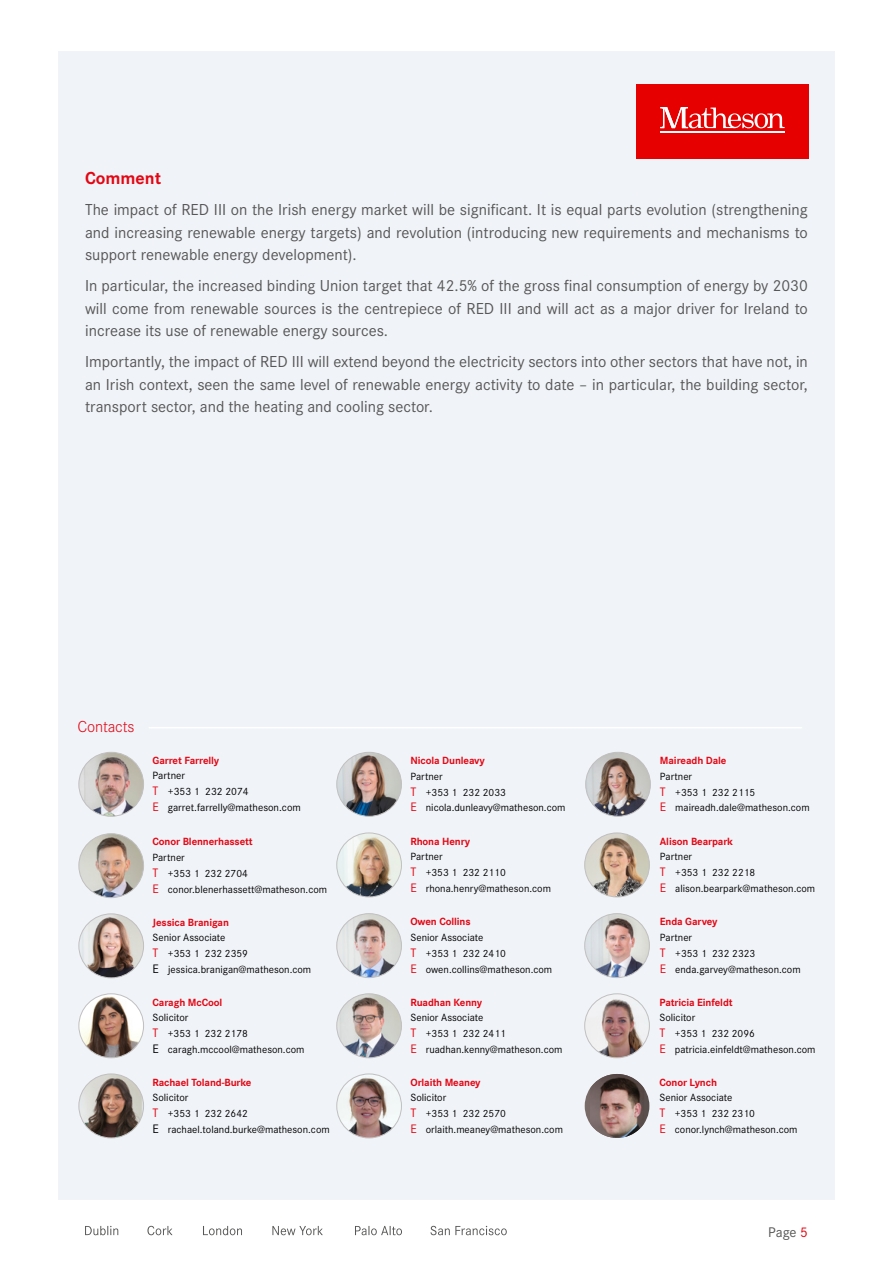
<style>
.page{position:relative;width:893px;height:1263px;background:#fff}
.page>*{position:absolute;margin:0;border:0;box-sizing:border-box;transform-origin:0 0}
.t1{font:700 18px "Corporate S Pro";color:#e30613}
.t2{font:16.5px/22.5px "Corporate S Pro";color:#575756;text-align:justify}
.t3{font:300 16.5px "Corporate S Pro";letter-spacing:-.01em;color:#e30613}
.t4{font:14.55px "Corporate S Pro";color:#575756}
.t5{font:10.95px/15.9px "Corporate S Pro";color:#000}
.t6{font:10.8px/15.8px "Corporate S Pro";color:#000}
.t7{font:700 10.8px "Corporate S Pro";letter-spacing:-.01em;color:#e30613}
.s1{font-size:12.75px;color:#e30613}
.s2{font-size:12.75px}
.s3{color:#e30613}
</style>
<div class="page">
<div style="left:58px;top:51px;width:777px;height:1148px;background:#f0f3f8"></div>
<svg style="left:85px;top:1226px;width:422px;height:9px"></svg>
<img style="left:587px;top:752px;width:63px;height:64px">
<div style="left:585px;top:752px;width:66px;height:64px;border:1px solid #c1c0c0;border-radius:50%"></div>
<img style="left:337px;top:752px;width:64px;height:64px;border-radius:32px">
<div style="left:337px;top:752px;width:65px;height:64px;border:1px solid #c1c0c0;border-radius:50%"></div>
<hr style="left:149px;top:727px;width:652px;height:1px;background:#fff">
<img style="left:79px;top:752px;width:65px;height:64px;border-radius:32px">
<div style="left:79px;top:752px;width:65px;height:64px;border:1px solid #c1c0c0;border-radius:50%"></div>
<img style="left:79px;top:914px;width:65px;height:64px;border-radius:32px">
<div style="left:79px;top:914px;width:65px;height:64px;border:1px solid #c1c0c0;border-radius:50%"></div>
<img style="left:585px;top:833px;width:64px;height:64px;border-radius:32px">
<div style="left:584px;top:833px;width:66px;height:64px;border:1px solid #c1c0c0;border-radius:50%"></div>
<img style="left:337px;top:914px;width:64px;height:64px;border-radius:32px">
<div style="left:337px;top:913px;width:65px;height:65px;border:1px solid #c1c0c0;border-radius:50%"></div>
<img style="left:585px;top:914px;width:64px;height:64px;border-radius:32px">
<div style="left:584px;top:913px;width:66px;height:65px;border:1px solid #c1c0c0;border-radius:50%"></div>
<img style="left:337px;top:833px;width:64px;height:64px;border-radius:32px">
<div style="left:337px;top:833px;width:65px;height:64px;border:1px solid #c1c0c0;border-radius:50%"></div>
<img style="left:79px;top:994px;width:64px;height:64px">
<div style="left:79px;top:993px;width:65px;height:65px;border:1px solid #c1c0c0;border-radius:50%"></div>
<img style="left:337px;top:994px;width:64px;height:64px;border-radius:32px">
<div style="left:337px;top:993px;width:65px;height:65px;border:1px solid #c1c0c0;border-radius:50%"></div>
<img style="left:585px;top:994px;width:64px;height:64px;border-radius:32px">
<div style="left:584px;top:993px;width:66px;height:65px;border:1px solid #c1c0c0;border-radius:50%"></div>
<img style="left:79px;top:1074px;width:65px;height:64px;border-radius:32px">
<div style="left:79px;top:1074px;width:65px;height:64px;border:1px solid #c1c0c0;border-radius:50%"></div>
<img style="left:337px;top:1074px;width:64px;height:64px;border-radius:32px">
<div style="left:337px;top:1074px;width:65px;height:64px;border:1px solid #c1c0c0;border-radius:50%"></div>
<svg style="left:585px;top:1074px;width:64px;height:64px"></svg>
<img style="left:590px;top:1074px;width:54px;height:64px">
<img style="left:79px;top:834px;width:65px;height:64px;border-radius:32px">
<div style="left:79px;top:833px;width:65px;height:65px;border:1px solid #c1c0c0;border-radius:50%"></div>
<div style="left:636px;top:84px;width:172px;height:74px;background:#e60000"></div>
<hr style="left:660px;top:131px;width:125px;height:2px;background:#fff">
<svg style="left:660px;top:107px;width:125px;height:21px"></svg>
<h1 class="t1" style="left:85px;top:164px;width:78px">Comment</h1>
<p class="t2" style="left:85px;top:197px;width:724px">The impact of RED III on the Irish energy market will be significant. It is equal parts evolution (strengthening and increasing renewable energy targets) and revolution (introducing new requirements and mechanisms to support renewable energy development).</p>
<p class="t2" style="left:85px;top:273px;width:724px">In particular, the increased binding Union target that 42.5% of the gross final consumption of energy by 2030 will come from renewable sources is the centrepiece of RED III and will act as a major driver for Ireland to increase its use of renewable energy sources.</p>
<p class="t2" style="left:85px;top:349px;width:724px">Importantly, the impact of RED III will extend beyond the electricity sectors into other sectors that have not, in an Irish context, seen the same level of renewable energy activity to date – in particular, the building sector, transport sector, and the heating and cooling sector.</p>
<h2 class="t3" style="left:77px;top:715px;width:59px">Contacts</h2>
<p class="t7" style="left:153px;top:751px;width:68px">Garret Farrelly</p>
<p class="t5" style="left:153px;top:767px;width:150px">Partner<br><span class="s1">T</span> +353 1 232 2074<br><span class="s1">E</span> garret.farrelly@matheson.com</p>
<p class="t7" style="left:153px;top:833px;width:102px">Conor Blennerhassett</p>
<p class="t6" style="left:153px;top:849px;width:176px">Partner<br><span class="s1">T</span> +353 1 232 2704<br><span class="s1">E</span> conor.blenerhassett@matheson.com</p>
<p class="t7" style="left:153px;top:913px;width:78px">Jessica Branigan</p>
<p class="t6" style="left:153px;top:929px;width:160px">Senior Associate<br><span class="s1">T</span> +353 1 232 2359<br><span class="s2">E</span> jessica.branigan@matheson.com</p>
<p class="t7" style="left:153px;top:993px;width:71px">Caragh McCool</p>
<p class="t6" style="left:153px;top:1009px;width:153px">Solicitor<br><span class="s1">T</span> +353 1 232 2178<br><span class="s2">E</span> caragh.mccool@matheson.com</p>
<p class="t7" style="left:153px;top:1073px;width:100px">Rachael Toland-Burke</p>
<p class="t6" style="left:153px;top:1089px;width:179px">Solicitor<br><span class="s1">T</span> +353 1 232 2642<br><span class="s2">E</span> rachael.toland.burke@matheson.com</p>
<p class="t7" style="left:410px;top:752px;width:76px">Nicola Dunleavy</p>
<p class="t6" style="left:410px;top:767px;width:157px">Partner<br><span class="s1">T</span> +353 1 232 2033<br><span class="s1">E</span> nicola.dunleavy@matheson.com</p>
<p class="t7" style="left:410px;top:833px;width:61px">Rhona Henry</p>
<p class="t6" style="left:410px;top:848px;width:142px">Partner<br><span class="s1">T</span> +353 1 232 2110<br><span class="s1">E</span> rhona.henry@matheson.com</p>
<p class="t7" style="left:410px;top:913px;width:62px">Owen Collins</p>
<p class="t6" style="left:410px;top:929px;width:143px">Senior Associate<br><span class="s1">T</span> +353 1 232 2410<br><span class="s1">E</span> owen.collins@matheson.com</p>
<p class="t7" style="left:410px;top:993px;width:73px">Ruadhan Kenny</p>
<p class="t6" style="left:410px;top:1009px;width:153px">Senior Associate<br><span class="s1">T</span> +353 1 232 2411<br><span class="s1">E</span> ruadhan.kenny@matheson.com</p>
<p class="t7" style="left:410px;top:1073px;width:72px">Orlaith Meaney</p>
<p class="t6" style="left:410px;top:1089px;width:154px">Solicitor<br><span class="s1">T</span> +353 1 232 2570<br><span class="s1">E</span> orlaith.meaney@matheson.com</p>
<p class="t7" style="left:660px;top:752px;width:68px">Maireadh Dale</p>
<p class="t6" style="left:660px;top:767px;width:151px">Partner<br><span class="s1">T</span> +353 1 232 2115<br><span class="s1">E</span> maireadh.dale@matheson.com</p>
<p class="t7" style="left:660px;top:833px;width:75px">Alison Bearpark</p>
<p class="t6" style="left:660px;top:848px;width:157px">Partner<br><span class="s1">T</span> +353 1 232 2218<br><span class="s1">E</span> alison.bearpark@matheson.com</p>
<p class="t7" style="left:660px;top:913px;width:59px">Enda Garvey</p>
<p class="t6" style="left:660px;top:929px;width:142px">Partner<br><span class="s1">T</span> +353 1 232 2323<br><span class="s1">E</span> enda.garvey@matheson.com</p>
<p class="t7" style="left:659px;top:993px;width:75px">Patricia Einfeldt</p>
<p class="t6" style="left:659px;top:1009px;width:158px">Solicitor<br><span class="s1">T</span> +353 1 232 2096<br><span class="s1">E</span> patricia.einfeldt@matheson.com</p>
<p class="t7" style="left:659px;top:1073px;width:59px">Conor Lynch</p>
<p class="t6" style="left:659px;top:1089px;width:140px">Senior Associate<br><span class="s1">T</span> +353 1 232 2310<br><span class="s1">E</span> conor.lynch@matheson.com</p>
<h3 class="t4" style="left:768px;top:1221px;width:41px">Page <span class="s3">5</span></h3>
</div>
